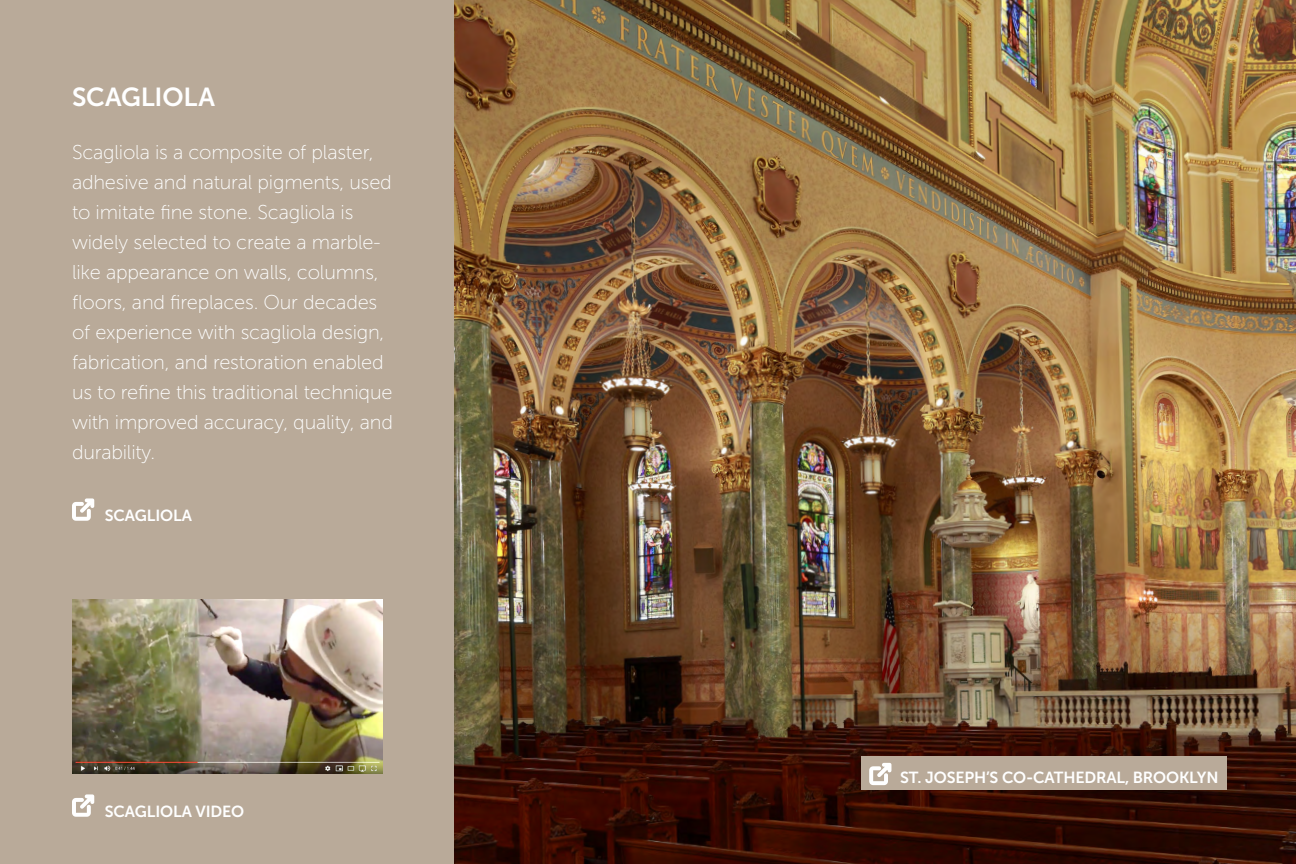
<style>
.page{position:relative;width:1296px;height:864px;background:#fff}
.page>*{position:absolute;margin:0;border:0;box-sizing:border-box;transform-origin:0 0}
.t1{font:26px "Museo Sans 700";letter-spacing:-.005em;color:#fff}
.t2{font:20px/30px "Museo Sans 100";letter-spacing:-.01em;color:#fff}
.t3{font:16px "Museo Sans 700";letter-spacing:-.01em;color:#fff}
</style>
<div class="page">
<img style="left:454px;top:0;width:842px;height:864px">
<div style="left:0;top:0;width:454px;height:864px;background:#b9aa99"></div>
<svg style="left:72px;top:794px;width:23px;height:23px"></svg>
<svg style="left:72px;top:498px;width:23px;height:23px"></svg>
<img style="left:72px;top:599px;width:311px;height:175px">
<div style="left:861px;top:757px;width:365px;height:33px;background:#b9aa99"></div>
<svg style="left:869px;top:762px;width:23px;height:24px"></svg>
<h1 class="t1" style="left:72px;top:82px;width:145px">SCAGLIOLA</h1>
<p class="t2" style="left:72px;top:137px;width:322px">Scagliola is a composite of plaster, adhesive and natural pigments, used to imitate fine stone. Scagliola is widely selected to create a marble&shy;like appearance on walls, columns, floors, and fireplaces. Our decades of experience with scagliola design, fabrication, and restoration enabled us to refine this traditional technique with improved accuracy, quality, and durability.</p>
<p class="t3" style="left:105px;top:507px;width:89px">SCAGLIOLA</p>
<p class="t3" style="left:105px;top:803px;width:141px">SCAGLIOLA VIDEO</p>
<p class="t3" style="left:900px;top:769px;width:320px">ST. JOSEPH’S CO-CATHEDRAL, BROOKLYN</p>
</div>
